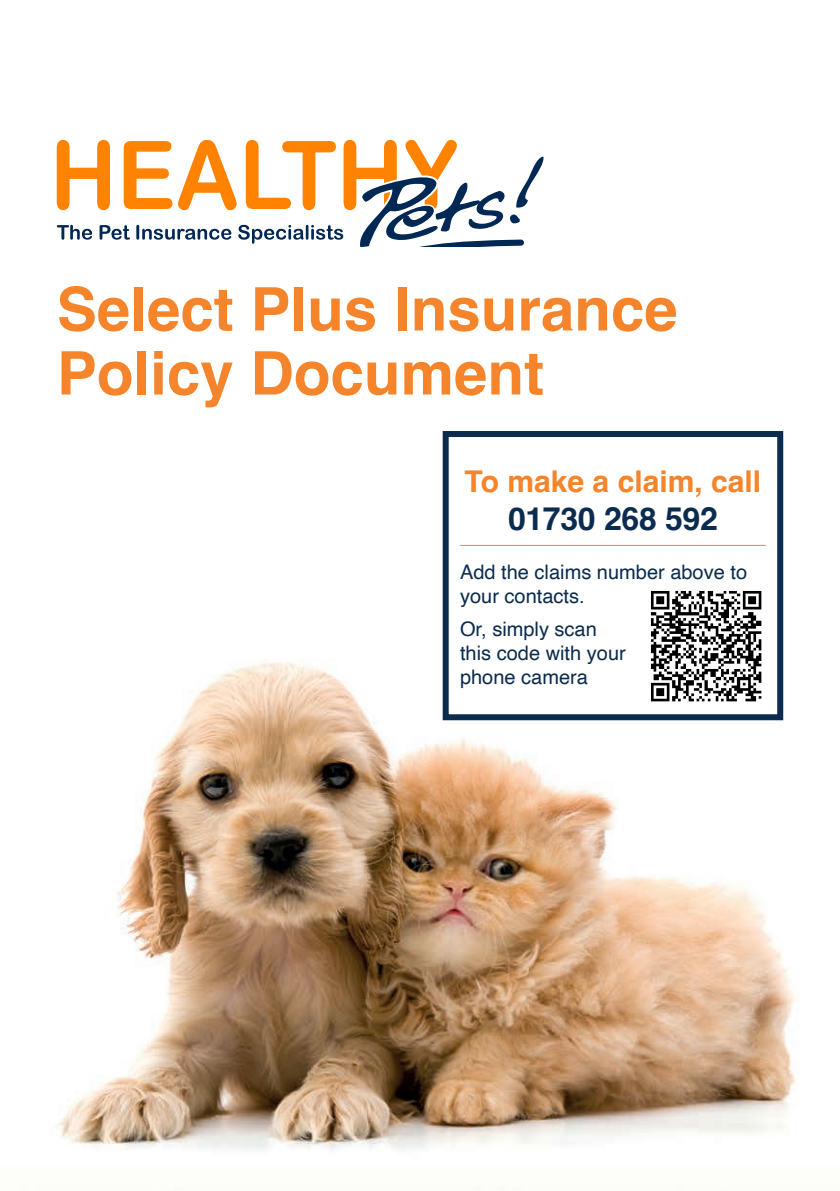
<style>
.page{position:relative;width:840px;height:1191px;background:#fff}
.page>*{position:absolute;margin:0;border:0;box-sizing:border-box;transform-origin:0 0}
.Front_Cover_Title{font:700 60px "Helvetica";color:#f5842a}
.Table_Body_Copy_-_Icon_Indented{font:700 32px "Helvetica";letter-spacing:-.01em;color:#0b2c4e}
.t1{font:700 30px "Helvetica";color:#f5842a}
.Contents_Headder{font:20px/24px "Helvetica";color:#0b2c4e}
</style>
<div class="page">
<img style="left:56px;top:139px;width:740px;height:1012px">
<svg style="left:57px;top:140px;width:488px;height:106px"></svg>
<svg style="left:439px;top:428px;width:346px;height:295px"></svg>
<img style="left:649px;top:590px;width:114px;height:113px">
<p class="Front_Cover_Title" style="left:57px;top:273px;width:622px">Select Plus Insurance</p>
<p class="Front_Cover_Title" style="left:57px;top:337px;width:488px">Policy Document</p>
<p class="t1" style="left:464px;top:463px;width:298px">To make a claim, call</p>
<p class="Table_Body_Copy_-_Icon_Indented" style="left:507px;top:499px;width:211px">01730 268 592</p>
<p class="Contents_Headder" style="left:460px;top:561px;width:288px">Add the claims number above to your contacts.</p>
<p class="Contents_Headder" style="left:460px;top:617px;width:167px">Or, simply scan this code with your phone camera</p>
</div>
